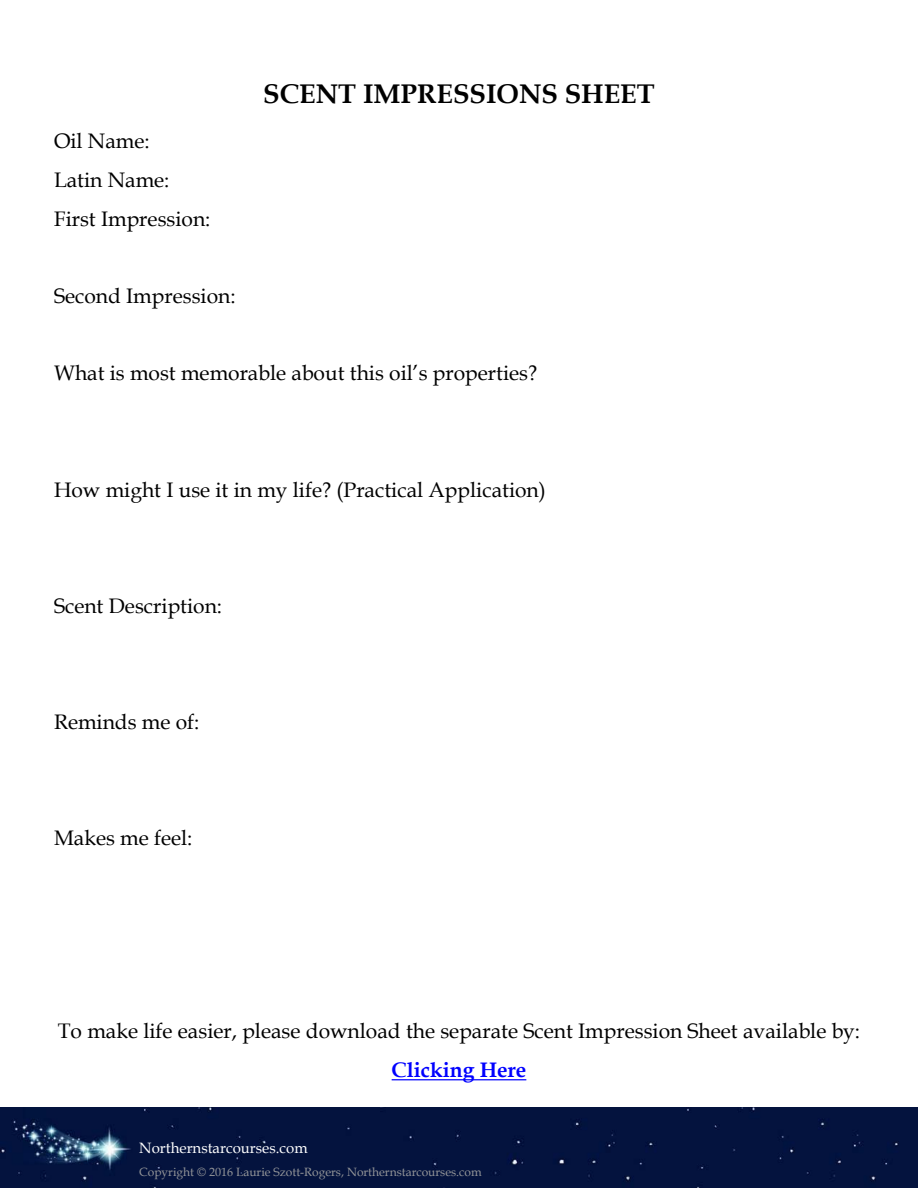
<style>
.page{position:relative;width:918px;height:1188px;background:#fff}
.page>*{position:absolute;margin:0;border:0;box-sizing:border-box;transform-origin:0 0}
.Heading_1{font:700 27px "Book Antiqua";color:#000}
.Body{font:21px "Book Antiqua";color:#000}
.Body_centered{font:21px "Book Antiqua";color:#000}
.Body_centered-2{font:700 21px "Book Antiqua";color:#00f}
.t1{font:15px "Book Antiqua";color:#fff}
.t2{font:12px "Book Antiqua";color:#939598}
</style>
<div class="page">
<div style="left:0;top:1107px;width:918px;height:81px;background:#04133e"></div>
<hr style="left:392px;top:1079px;width:134px;height:1px;background:#00f">
<p class="Body" style="left:54px;top:126px;width:97px">Oil Name:</p>
<p class="Body" style="left:54px;top:165px;width:117px">Latin Name:</p>
<p class="Body" style="left:54px;top:204px;width:158px">First Impression:</p>
<p class="Body" style="left:54px;top:281px;width:183px">Second Impression:</p>
<p class="Heading_1" style="left:263px;top:75px;width:393px">SCENT IMPRESSIONS SHEET</p>
<p class="Body" style="left:54px;top:359px;width:485px">What is most memorable about this oil’s properties?</p>
<p class="Body" style="left:54px;top:475px;width:493px">How might I use it in my life? (Practical Application)</p>
<p class="Body" style="left:54px;top:591px;width:170px">Scent Description:</p>
<p class="Body" style="left:54px;top:707px;width:147px">Reminds me of:</p>
<p class="Body" style="left:54px;top:823px;width:140px">Makes me feel:</p>
<p class="Body_centered" style="left:58px;top:1017px;width:804px">To make life easier, please download the separate Scent Impression Sheet available by:</p>
<p class="Body_centered-2" style="left:392px;top:1056px;width:136px">Clicking Here</p>
<p class="t1" style="left:139px;top:1137px;width:170px">Northernstarcourses.com</p>
<p class="t2" style="left:139px;top:1163px;width:344px">Copyright © 2016 Laurie Szott-Rogers, Northernstarcourses.com</p>
</div>
